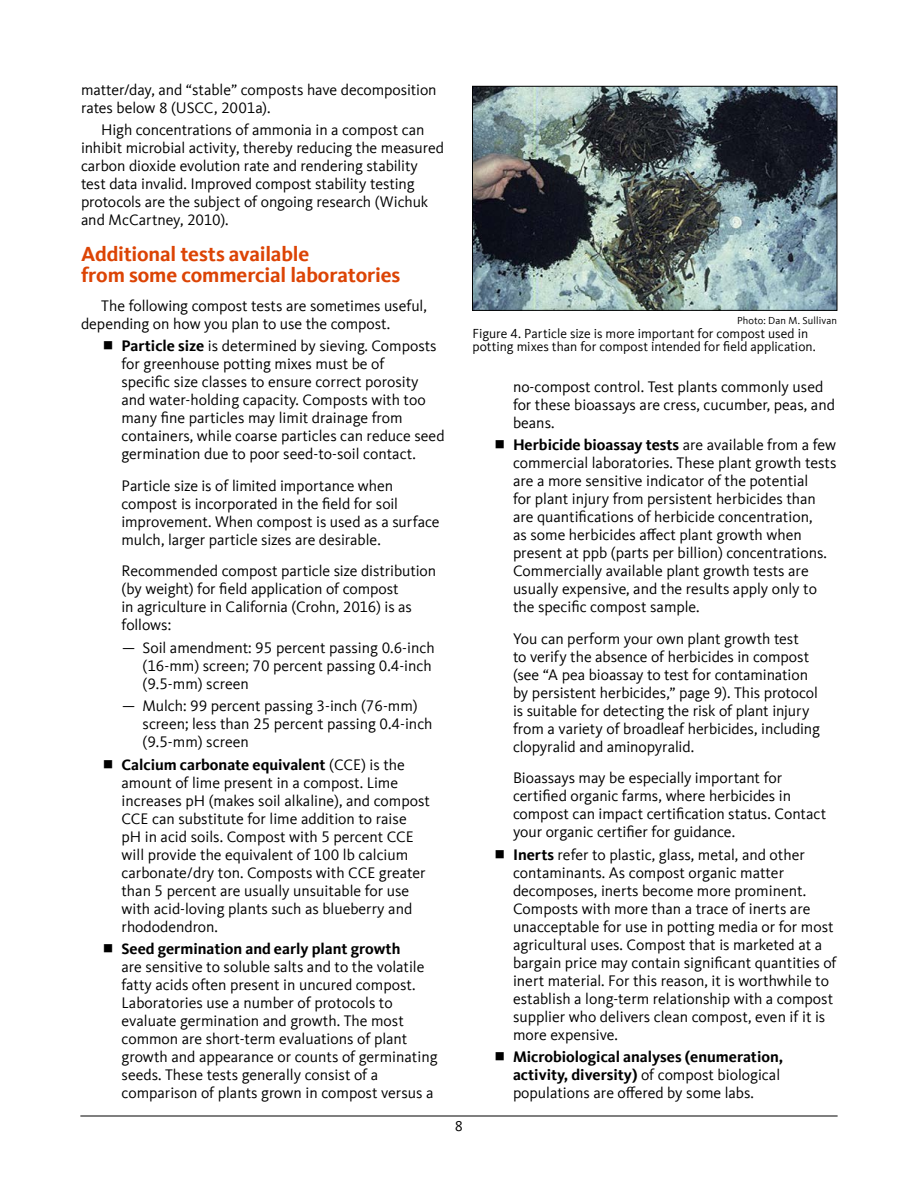
<style>
.page{position:relative;width:918px;height:1188px;background:#fff}
.page>*{position:absolute;margin:0;border:0;box-sizing:border-box;transform-origin:0 0}
.Subhead_14_orange{font:700 21px/21px "Kievit Offc";letter-spacing:-.01em;color:#dc4405}
.Body_Text1{font:15.75px/18px "Kievit Offc";color:#000}
.Bullet{font:15.75px/18px "Kievit Offc";color:#000}
.t1{font:700 15.75px/18px "Kievit Offc";color:#000}
.t2{font:15px "Kievit Offc";color:#000}
.t3{font:13.5px/13.5px "Kievit Offc";color:#000}
.Credit{font:10.5px "Kievit Offc";letter-spacing:.005em;color:#000}
.s1{font-weight:700}
.s2{font-weight:400}
</style>
<div class="page">
<hr style="left:80px;top:1116px;width:758px;height:1px;background:#000">
<img style="left:474px;top:88px;width:361px;height:221px">
<div style="left:472px;top:86px;width:365px;height:225px;border:1px solid #000"></div>
<p class="Body_Text1" style="left:81px;top:80px;width:357px">matter/day, and “stable” composts have decomposition rates below 8 (USCC, 2001a).</p>
<p class="Body_Text1" style="left:81px;top:121px;width:365px;text-indent:20px">High concentrations of ammonia in a compost can inhibit microbial activity, thereby reducing the measured carbon dioxide evolution rate and rendering stability test data invalid. Improved compost stability testing protocols are the subject of ongoing research (Wichuk and McCartney, 2010).</p>
<p class="Subhead_14_orange" style="left:81px;top:244px;width:321px">Additional tests available<br>from some commercial laboratories</p>
<p class="Body_Text1" style="left:81px;top:296px;width:347px;text-indent:20px">The following compost tests are sometimes useful, depending on how you plan to use the compost.</p>
<p class="Body_Text1" style="left:122px;top:337px;width:325px"><span class="s1">Particle size</span> is determined by sieving. Composts for greenhouse potting mixes must be of<br>specific size classes to ensure correct porosity and water-holding capacity. Composts with too many fine particles may limit drainage from containers, while coarse particles can reduce seed germination due to poor seed-to-soil contact.</p>
<p class="Body_Text1" style="left:122px;top:476px;width:320px">Particle size is of limited importance when compost is incorporated in the field for soil improvement. When compost is used as a surface mulch, larger particle sizes are desirable.</p>
<p class="Body_Text1" style="left:122px;top:562px;width:316px">Recommended compost particle size distribution (by weight) for field application of compost<br>in agriculture in California (Crohn, 2016) is as follows:</p>
<p class="Bullet" style="left:142px;top:638px;width:294px;text-indent:-20px">— Soil amendment: 95 percent passing 0.6-inch (16-mm) screen; 70 percent passing 0.4-inch (9.5-mm) screen</p>
<p class="Bullet" style="left:142px;top:697px;width:292px;text-indent:-20px">— Mulch: 99 percent passing 3-inch (76-mm) screen; less than 25 percent passing 0.4-inch (9.5-mm) screen</p>
<p class="Body_Text1" style="left:122px;top:755px;width:310px"><span class="s1">Calcium carbonate equivalent</span> (CCE) is the amount of lime present in a compost. Lime increases pH (makes soil alkaline), and compost CCE can substitute for lime addition to raise pH in acid soils. Compost with 5 percent CCE will provide the equivalent of 100 lb calcium carbonate/dry ton. Composts with CCE greater than 5 percent are usually unsuitable for use with acid-loving plants such as blueberry and rhododendron.</p>
<p class="Body_Text1" style="left:122px;top:940px;width:318px"><span class="s1">Seed germination and early plant growth<br></span>are sensitive to soluble salts and to the volatile fatty acids often present in uncured compost.<br>Laboratories use a number of protocols to evaluate germination and growth. The most common are short-term evaluations of plant growth and appearance or counts of germinating seeds. These tests generally consist of a comparison of plants grown in compost versus a</p>
<p class="t2" style="left:455px;top:1118px;width:10px">8</p>
<p class="Credit" style="left:737px;top:315px;width:101px">Photo: Dan M. Sullivan</p>
<p class="t3" style="left:472px;top:326px;width:345px">Figure 4. Particle size is more important for compost used in potting mixes than for compost intended for field application.</p>
<p class="Body_Text1" style="left:513px;top:377px;width:323px">no-compost control. Test plants commonly used for these bioassays are cress, cucumber, peas, and beans.</p>
<p class="Body_Text1" style="left:513px;top:436px;width:325px"><span class="s1">Herbicide bioassay tests</span> are available from a few commercial laboratories. These plant growth tests are a more sensitive indicator of the potential<br>for plant injury from persistent herbicides than are quantifications of herbicide concentration,<br>as some herbicides affect plant growth when present at ppb (parts per billion) concentrations.<br>Commercially available plant growth tests are usually expensive, and the results apply only to the specific compost sample.</p>
<p class="Body_Text1" style="left:513px;top:629px;width:309px">You can perform your own plant growth test<br>to verify the absence of herbicides in compost (see “A pea bioassay to test for contamination by persistent herbicides,” page 9). This protocol is suitable for detecting the risk of plant injury from a variety of broadleaf herbicides, including clopyralid and aminopyralid.</p>
<p class="Body_Text1" style="left:513px;top:769px;width:315px">Bioassays may be especially important for certified organic farms, where herbicides in compost can impact certification status. Contact your organic certifier for guidance.</p>
<p class="Body_Text1" style="left:513px;top:845px;width:325px"><span class="s1">Inerts</span> refer to plastic, glass, metal, and other contaminants. As compost organic matter decomposes, inerts become more prominent.<br>Composts with more than a trace of inerts are unacceptable for use in potting media or for most agricultural uses. Compost that is marketed at a bargain price may contain significant quantities of inert material. For this reason, it is worthwhile to establish a long-term relationship with a compost supplier who delivers clean compost, even if it is more expensive.</p>
<p class="t1" style="left:513px;top:1048px;width:272px">Microbiological analyses (enumeration, activity, diversity) <span class="s2">of compost biological populations are offered by some labs.</span></p>
</div>
